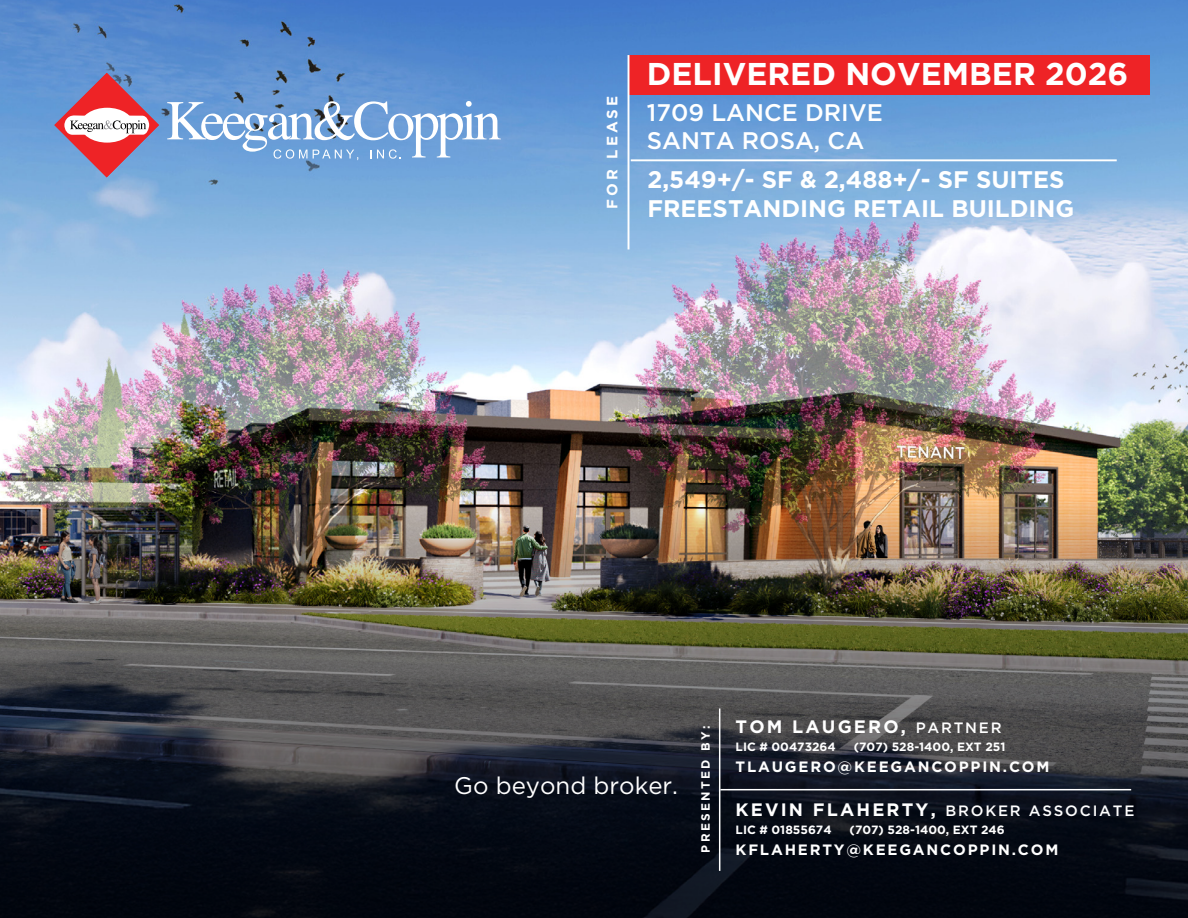
<style>
.page{position:relative;width:1188px;height:918px;background:#fff}
.page>*{position:absolute;margin:0;border:0;box-sizing:border-box;transform-origin:0 0}
.t1{font:700 31.5px "Gotham";color:#fff}
.cover_pg_title{font:700 24px/28.8px "Gotham";color:#fff}
.t2{font:500 24px "Gotham";color:#fff}
.cover_pg_go_beyond_tagline{font:24px "Gotham";color:#fff}
.cover_footer_-_agent{font:700 18px "Gotham";letter-spacing:.12em;color:#fff}
.cover_footer_-_agent_email{font:700 15px "Gotham";letter-spacing:.12em;color:#fff}
.cover_footer_-_agent-2{font:500 15px "Gotham";letter-spacing:.12em;color:#fff}
.cover_footer_-_agent_email-2{font:700 15px "Gotham";letter-spacing:.2em;color:#fff}
.cover_footer_-_lic{font:700 12px "Gotham";color:#fff}
.footer_-__represented_by{font:700 12px "Gotham";letter-spacing:.2em;color:#fff}
.s1{font-weight:500;font-size:15px}
.s2{font-weight:700;font-size:18px}
</style>
<div class="page">
<img style="left:0;top:0;width:1188px;height:500px">
<img style="left:0;top:500px;width:1188px;height:418px">
<hr style="left:631px;top:159px;width:486px;height:2px;background:#fff">
<hr style="left:719px;top:708px;width:1px;height:163px;background:#fff">
<hr style="left:720px;top:789px;width:411px;height:1px;background:#fff">
<svg style="left:54px;top:73px;width:105px;height:104px;background:#ab83a0"></svg>
<svg style="left:167px;top:101px;width:334px;height:59px"></svg>
<div style="left:629px;top:55px;width:520px;height:39px;background:#ee2326"></div>
<hr style="left:628px;top:55px;width:1px;height:194px;background:#fff">
<p class="cover_footer_-_agent_email-2" style="left:604px;top:209px;width:114px;rotate:-90deg">FOR LEASE</p>
<p class="t1" style="left:647px;top:56px;width:483px">DELIVERED NOVEMBER 2026</p>
<p class="t2" style="left:647px;top:98px;width:238px">1709 LANCE DRIVE</p>
<p class="t2" style="left:647px;top:127px;width:219px">SANTA ROSA, CA</p>
<p class="cover_pg_title" style="left:647px;top:165px;width:428px">2,549+/- SF &amp; 2,488+/- SF SUITES<br>FREESTANDING RETAIL BUILDING</p>
<p class="cover_pg_go_beyond_tagline" style="left:454px;top:772px;width:225px">Go beyond broker.</p>
<p class="footer_-__represented_by" style="left:699px;top:853px;width:129px;rotate:-90deg">PRESENTED BY:</p>
<p class="cover_footer_-_agent" style="left:736px;top:716px;width:268px">TOM LAUGERO, <span class="s1">PARTNER</span></p>
<p class="cover_footer_-_lic" style="left:736px;top:740px;width:102px">LIC # 00473264</p>
<p class="cover_footer_-_lic" style="left:854px;top:740px;width:153px">(707) 528-1400, EXT 251</p>
<p class="cover_footer_-_agent_email" style="left:736px;top:758px;width:315px">TLAUGERO@KEEGANCOPPIN.COM</p>
<p class="cover_footer_-_agent-2" style="left:736px;top:803px;width:400px"><span class="s2">KEVIN FLAHERTY,</span> BROKER ASSOCIATE</p>
<p class="cover_footer_-_lic" style="left:736px;top:823px;width:98px">LIC # 01855674</p>
<p class="cover_footer_-_lic" style="left:850px;top:823px;width:157px">(707) 528-1400, EXT 246</p>
<p class="cover_footer_-_agent_email" style="left:736px;top:841px;width:324px">KFLAHERTY@KEEGANCOPPIN.COM</p>
</div>
